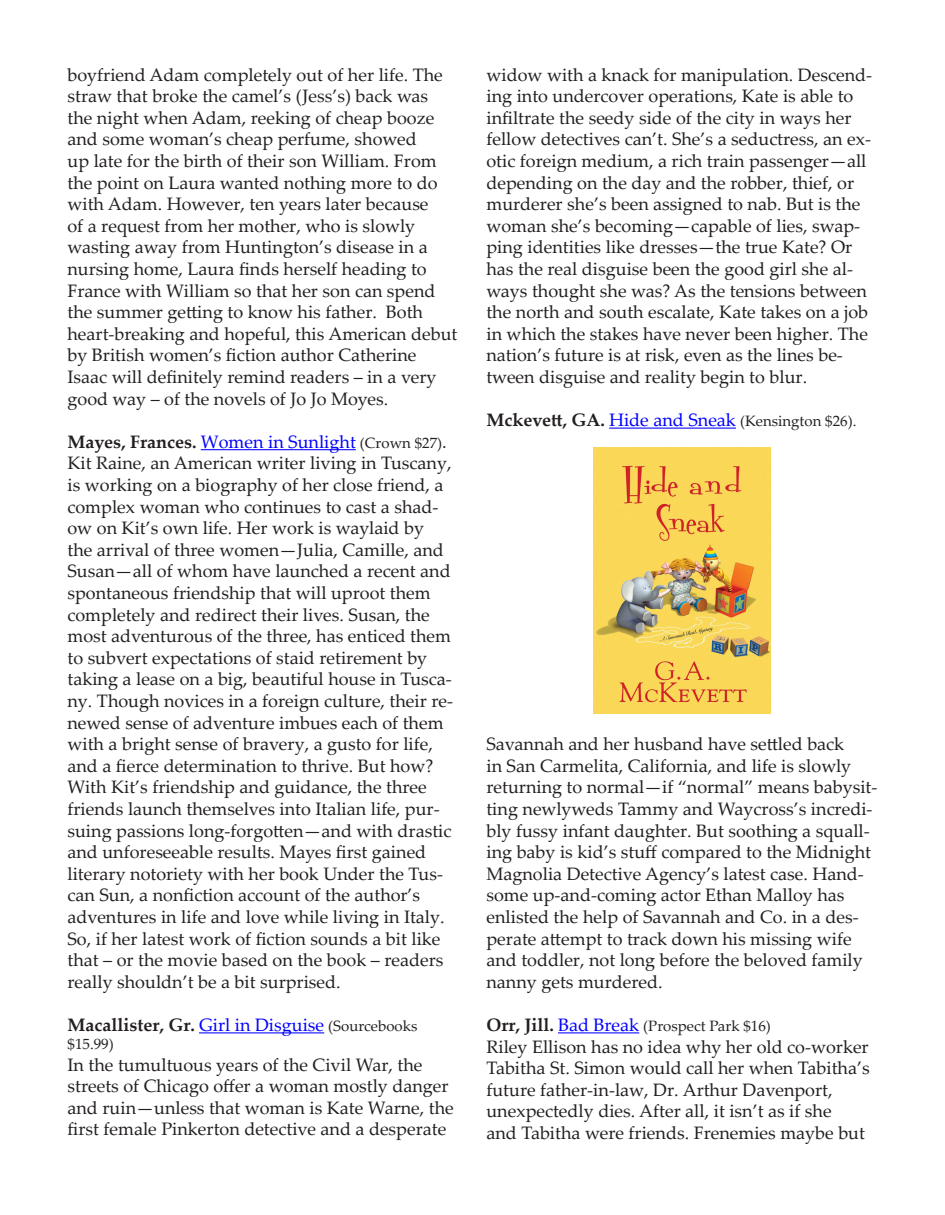
<style>
.page{position:relative;width:945px;height:1215px;background:#fff}
.page>*{position:absolute;margin:0;border:0;box-sizing:border-box;transform-origin:0 0}
.Normal__Web{font:18px/21.6px "Palatino Linotype";color:#231f20}
.t1{font:700 18px "Palatino Linotype";color:#231f20}
.t2{font:18px "Palatino Linotype";color:#00f}
.t3{font:15px "Palatino Linotype";color:#231f20}
.s1{font-weight:700;color:#231f20}
.s2{font-size:15px;color:#231f20}
.s3{font-family:"Calibri";color:#231f20}
.s4{font-weight:400;color:#00f}
.s5{font-weight:400;font-size:15px}
.s6{font-weight:700;font-size:18px}
.s7{font-size:18px;color:#00f}
</style>
<div class="page">
<hr style="left:201px;top:449px;width:155px;height:1px;background:#00f">
<hr style="left:199px;top:1032px;width:125px;height:1px;background:#00f">
<hr style="left:609px;top:428px;width:127px;height:1px;background:#00f">
<hr style="left:558px;top:1032px;width:81px;height:1px;background:#00f">
<img style="left:593px;top:447px;width:178px;height:266px">
<p class="Normal__Web" style="left:68px;top:63px;width:392px">boyfriend Adam completely out of her life. The straw that broke the camel’s (Jess’s) back was the night when Adam, reeking of cheap booze and some woman’s cheap perfume, showed<br>up late for the birth of their son William. From the point on Laura wanted nothing more to do with Adam. However, ten years later because<br>of a request from her mother, who is slowly wasting away from Huntington’s disease in a nursing home, Laura finds herself heading to France with William so that her son can spend the summer getting to know his father. Both heart-breaking and hopeful, this American debut by British women’s fiction author Catherine Isaac will definitely remind readers – in a very good way – of the novels of Jo Jo Moyes.</p>
<p class="t2" style="left:68px;top:429px;width:381px"><span class="s1">Mayes, Frances.</span> Women in Sunlight <span class="s2">(Crown $27)</span><span class="s3">.</span></p>
<p class="Normal__Web" style="left:68px;top:452px;width:387px">Kit Raine, an American writer living in Tuscany, is working on a biography of her close friend, a complex woman who continues to cast a shad&shy;ow on Kit’s own life. Her work is waylaid by the arrival of three women—Julia, Camille, and Susan—all of whom have launched a recent and spontaneous friendship that will uproot them completely and redirect their lives. Susan, the most adventurous of the three, has enticed them to subvert expectations of staid retirement by taking a lease on a big, beautiful house in Tusca&shy;ny. Though novices in a foreign culture, their re&shy;newed sense of adventure imbues each of them with a bright sense of bravery, a gusto for life, and a fierce determination to thrive. But how?<br>With Kit’s friendship and guidance, the three friends launch themselves into Italian life, pur&shy;suing passions long-forgotten—and with drastic and unforeseeable results. Mayes first gained literary notoriety with her book Under the Tus&shy;can Sun, a nonfiction account of the author’s adventures in life and love while living in Italy.<br>So, if her latest work of fiction sounds a bit like that – or the movie based on the book – readers really shouldn’t be a bit surprised.</p>
<p class="t1" style="left:68px;top:1012px;width:352px">Macallister, Gr. <span class="s4">Girl in Disguise</span> <span class="s5">(Sourcebooks</span></p>
<p class="t3" style="left:68px;top:1033px;width:48px">$15.99)</p>
<p class="Normal__Web" style="left:68px;top:1053px;width:388px">In the tumultuous years of the Civil War, the streets of Chicago offer a woman mostly danger and ruin—unless that woman is Kate Warne, the first female Pinkerton detective and a desperate</p>
<p class="Normal__Web" style="left:486px;top:63px;width:387px">widow with a knack for manipulation. Descend&shy;ing into undercover operations, Kate is able to infiltrate the seedy side of the city in ways her fellow detectives can’t. She’s a seductress, an ex&shy;otic foreign medium, a rich train passenger—all depending on the day and the robber, thief, or murderer she’s been assigned to nab. But is the woman she’s becoming—capable of lies, swap&shy;ping identities like dresses—the true Kate? Or has the real disguise been the good girl she al&shy;ways thought she was? As the tensions between the north and south escalate, Kate takes on a job in which the stakes have never been higher. The nation’s future is at risk, even as the lines be&shy;tween disguise and reality begin to blur.</p>
<p class="t3" style="left:486px;top:411px;width:371px"><span class="s6">Mckevett, GA.</span> <span class="s7">Hide and Sneak</span> (Kensington $26).</p>
<p class="Normal__Web" style="left:486px;top:733px;width:393px">Savannah and her husband have settled back<br>in San Carmelita, California, and life is slowly returning to normal—if “normal” means babysit&shy;ting newlyweds Tammy and Waycross’s incredi&shy;bly fussy infant daughter. But soothing a squall&shy;ing baby is kid’s stuff compared to the Midnight Magnolia Detective Agency’s latest case. Hand&shy;some up-and-coming actor Ethan Malloy has enlisted the help of Savannah and Co. in a des&shy;perate attempt to track down his missing wife and toddler, not long before the beloved family nanny gets murdered.</p>
<p class="t3" style="left:486px;top:1015px;width:286px"><span class="s6">Orr, Jill.</span> <span class="s7">Bad Break</span> (Prospect Park $16)</p>
<p class="Normal__Web" style="left:486px;top:1035px;width:385px">Riley Ellison has no idea why her old co-worker Tabitha St. Simon would call her when Tabitha’s future father-in-law, Dr. Arthur Davenport, unexpectedly dies. After all, it isn’t as if she<br>and Tabitha were friends. Frenemies maybe but</p>
</div>
